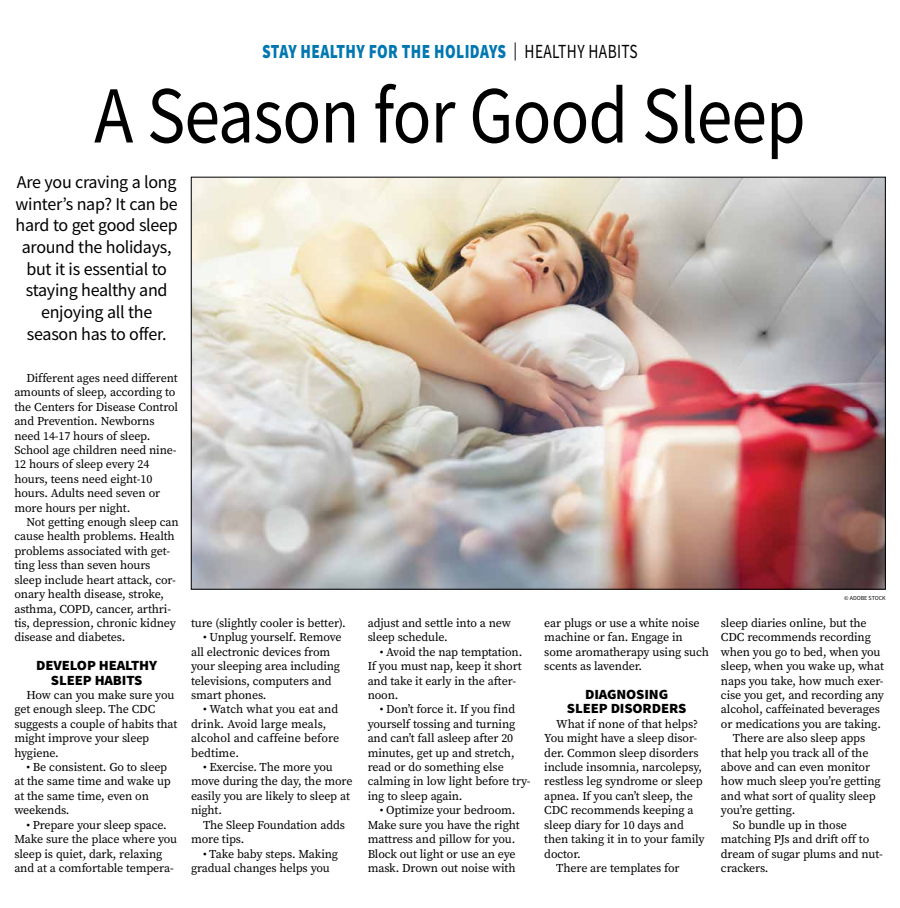
<style>
.page{position:relative;width:900px;height:908px;background:#fff}
.page>*{position:absolute;margin:0;border:0;box-sizing:border-box;transform-origin:0 0}
.t1{font:81px "Source Sans Pro";letter-spacing:-.015em;color:#000;scale:.89 1}
.t2{font:900 20px "Source Sans Pro";letter-spacing:.025em;color:#0077b1;scale:.77 1}
.t3{font:18px/21.6px "Source Sans Pro";letter-spacing:-.015em;color:#000;text-align:center}
.t4{font:900 14px/14.4px "Source Sans Pro";letter-spacing:-.01em;color:#000;text-align:center;scale:1.05 1}
.t5{font:12px/14.4px "Source Serif Pro";letter-spacing:-.01em;color:#000}
.t6{font:6px "Source Sans Pro";color:#000}
.s1{font-weight:400;font-size:18px;color:#000}
.s2{font-weight:400;color:#000}
</style>
<div class="page">
<img style="left:193px;top:179px;width:691px;height:408px">
<h2 class="t2" style="left:262px;top:38px;width:489px">STAY HEALTHY FOR THE HOLIDAYS <span class="s1">|</span> <span class="s2">HEALTHY HABITS</span></h2>
<h1 class="t1" style="left:94px;top:64px;width:801px">A Season for Good Sleep</h1>
<h3 class="t3" style="left:16px;top:171px;width:164px">Are you craving a long winter’s nap? It can be hard to get good sleep around the holidays, but it is essential to staying healthy and enjoying all the season has to offer.</h3>
<p class="t5" style="left:14px;top:370px;width:165px;text-indent:12px">Different ages need different amounts of sleep, according to the Centers for Disease Control and Prevention. Newborns need 14-17 hours of sleep.<br>School age children need nine-<br>12 hours of sleep every 24 hours, teens need eight-10 hours. Adults need seven or more hours per night.</p>
<p class="t5" style="left:14px;top:514px;width:166px;text-indent:12px">Not getting enough sleep can cause health problems. Health problems associated with get&shy;ting less than seven hours sleep include heart attack, cor&shy;onary health disease, stroke, asthma, COPD, cancer, arthri&shy;tis, depression, chronic kidney disease and diabetes.</p>
<p class="t4" style="left:36px;top:658px;width:117px">DEVELOP HEALTHY<br>SLEEP HABITS</p>
<p class="t5" style="left:14px;top:687px;width:165px;text-indent:12px">How can you make sure you get enough sleep. The CDC suggests a couple of habits that might improve your sleep hygiene.</p>
<p class="t5" style="left:14px;top:759px;width:158px;text-indent:12px">• Be consistent. Go to sleep at the same time and wake up at the same time, even on weekends.</p>
<p class="t5" style="left:14px;top:817px;width:164px;text-indent:12px">• Prepare your sleep space.<br>Make sure the place where you sleep is quiet, dark, relaxing and at a comfortable tempera-</p>
<p class="t5" style="left:191px;top:615px;width:156px">ture (slightly cooler is better).</p>
<p class="t5" style="left:191px;top:630px;width:152px;text-indent:12px">• Unplug yourself. Remove all electronic devices from your sleeping area including televisions, computers and smart phones.</p>
<p class="t5" style="left:191px;top:702px;width:150px;text-indent:12px">• Watch what you eat and drink. Avoid large meals, alcohol and caffeine before bedtime.</p>
<p class="t5" style="left:191px;top:759px;width:163px;text-indent:12px">• Exercise. The more you move during the day, the more easily you are likely to sleep at night.</p>
<p class="t5" style="left:191px;top:817px;width:155px;text-indent:12px">The Sleep Foundation adds more tips.</p>
<p class="t5" style="left:191px;top:846px;width:149px;text-indent:12px">• Take baby steps. Making gradual changes helps you</p>
<p class="t5" style="left:368px;top:615px;width:145px">adjust and settle into a new sleep schedule.</p>
<p class="t5" style="left:368px;top:644px;width:156px;text-indent:12px">• Avoid the nap temptation.<br>If you must nap, keep it short and take it early in the after&shy;noon.</p>
<p class="t5" style="left:368px;top:702px;width:165px;text-indent:12px">• Don’t force it. If you find yourself tossing and turning and can’t fall asleep after 20 minutes, get up and stretch, read or do something else calming in low light before try&shy;ing to sleep again.</p>
<p class="t5" style="left:368px;top:802px;width:153px;text-indent:12px">• Optimize your bedroom.<br>Make sure you have the right mattress and pillow for you.<br>Block out light or use an eye mask. Drown out noise with</p>
<p class="t5" style="left:544px;top:615px;width:166px">ear plugs or use a white noise machine or fan. Engage in some aromatherapy using such scents as lavender.</p>
<p class="t4" style="left:567px;top:686px;width:115px">DIAGNOSING<br>SLEEP DISORDERS</p>
<p class="t5" style="left:556px;top:716px;width:143px">What if none of that helps?</p>
<p class="t5" style="left:544px;top:730px;width:155px">You might have a sleep disor-</p>
<p class="t5" style="left:544px;top:745px;width:156px">der. Common sleep disorders</p>
<p class="t5" style="left:544px;top:759px;width:159px">include insomnia, narcolepsy,</p>
<p class="t5" style="left:544px;top:774px;width:160px">restless leg syndrome or sleep</p>
<p class="t5" style="left:544px;top:788px;width:150px">apnea. If you can’t sleep, the</p>
<p class="t5" style="left:544px;top:802px;width:151px">CDC recommends keeping a</p>
<p class="t5" style="left:544px;top:817px;width:141px">sleep diary for 10 days and</p>
<p class="t5" style="left:544px;top:831px;width:162px">then taking it in to your family</p>
<p class="t5" style="left:544px;top:846px;width:38px">doctor.</p>
<p class="t5" style="left:556px;top:860px;width:125px">There are templates for</p>
<p class="t6" style="left:844px;top:594px;width:43px">© ADOBE STOCK</p>
<p class="t5" style="left:721px;top:615px;width:147px">sleep diaries online, but the</p>
<p class="t5" style="left:721px;top:630px;width:152px">CDC recommends recording</p>
<p class="t5" style="left:721px;top:644px;width:161px">when you go to bed, when you</p>
<p class="t5" style="left:721px;top:658px;width:164px">sleep, when you wake up, what</p>
<p class="t5" style="left:721px;top:673px;width:164px">naps you take, how much exer-</p>
<p class="t5" style="left:721px;top:687px;width:165px">cise you get, and recording any</p>
<p class="t5" style="left:721px;top:702px;width:160px">alcohol, caffeinated beverages</p>
<p class="t5" style="left:721px;top:716px;width:162px">or medications you are taking.</p>
<p class="t5" style="left:733px;top:730px;width:134px">There are also sleep apps</p>
<p class="t5" style="left:721px;top:745px;width:149px">that help you track all of the</p>
<p class="t5" style="left:721px;top:759px;width:151px">above and can even monitor</p>
<p class="t5" style="left:721px;top:774px;width:161px">how much sleep you’re getting</p>
<p class="t5" style="left:721px;top:788px;width:156px">and what sort of quality sleep</p>
<p class="t5" style="left:721px;top:802px;width:76px">you’re getting.</p>
<p class="t5" style="left:733px;top:817px;width:115px">So bundle up in those</p>
<p class="t5" style="left:721px;top:831px;width:150px">matching PJs and drift off to</p>
<p class="t5" style="left:721px;top:846px;width:163px">dream of sugar plums and nut-</p>
<p class="t5" style="left:721px;top:860px;width:49px">crackers.</p>
</div>
